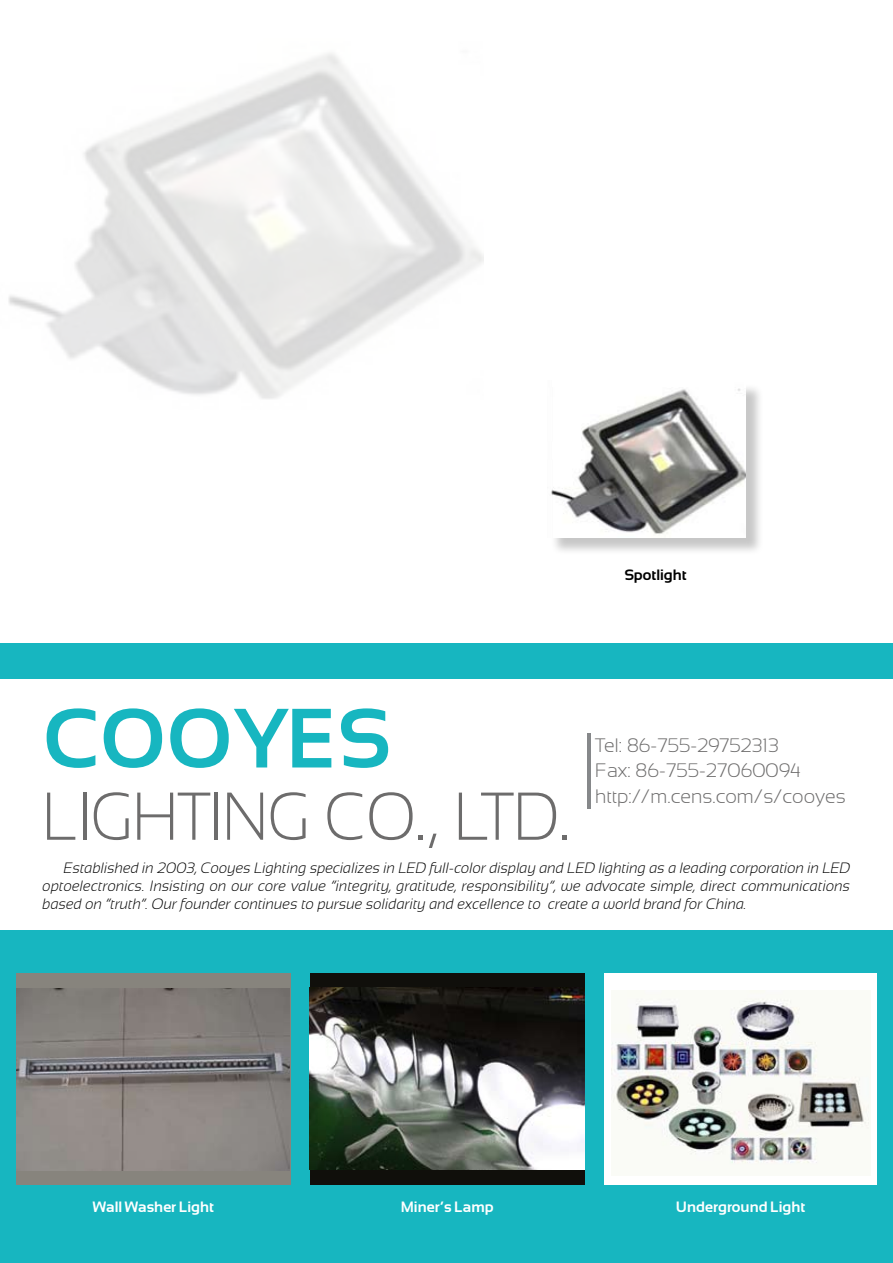
<style>
.page{position:relative;width:893px;height:1263px;background:#fff}
.page>*{position:absolute;margin:0;border:0;box-sizing:border-box;transform-origin:0 0}
.t1{font:700 84px "Sansation";color:#17b6c0}
.t2{font:300 67.5px "Sansation";color:#6d6c6c;scale:.92 1}
.t3{font:300 19.5px/25.5px "Sansation";color:#6d6c6c}
.t4{font:italic 300 15px/18px "Sansation";color:#000;text-align:justify}
.t5{font:700 15px "Sansation";color:#fff}
.t6{font:700 15px "Sansation";color:#000}
</style>
<div class="page">
<div style="left:0;top:643px;width:893px;height:620px;background:#17b6c0"></div>
<div style="left:0;top:679px;width:893px;height:251px;background:#fff"></div>
<div style="left:16px;top:973px;width:274px;height:212px;background:#87847d"></div>
<div style="left:310px;top:973px;width:274px;height:212px;background:#100f0b"></div>
<div style="left:604px;top:973px;width:272px;height:212px;background:#fff"></div>
<hr style="left:587px;top:733px;width:3px;height:76px;background:#86888a">
<div style="left:550px;top:383px;width:220px;height:179px;background:#000;opacity:.22"></div>
<img style="left:550px;top:383px;width:195px;height:154px">
<img style="left:17px;top:988px;width:273px;height:183px">
<img style="left:310px;top:987px;width:274px;height:182px">
<img style="left:612px;top:990px;width:257px;height:174px">
<p class="t6" style="left:624px;top:566px;width:64px">Spotlight</p>
<h1 class="t1" style="left:43px;top:692px;width:350px">COOYES</h1>
<h2 class="t2" style="left:43px;top:779px;width:574px">Lighting Co., Ltd.</h2>
<h3 class="t3" style="left:595px;top:732px;width:252px">Tel: 86-755-29752313<br>Fax: 86-755-27060094 http://m.cens.com/s/cooyes</h3>
<p class="t4" style="left:43px;top:859px;width:809px;text-indent:21px">Established in 2003, Cooyes Lighting specializes in LED full-color display and LED lighting as a leading corporation in LED optoelectronics. Insisting on our core value “integrity, gratitude, responsibility”, we advocate simple, direct communications based on “truth”. Our founder continues to pursue solidarity and excellence to create a world brand for China.</p>
<p class="t5" style="left:93px;top:1199px;width:123px">Wall Washer Light</p>
<p class="t5" style="left:401px;top:1199px;width:94px">Miner’s Lamp</p>
<p class="t5" style="left:676px;top:1199px;width:131px">Underground Light</p>
</div>
